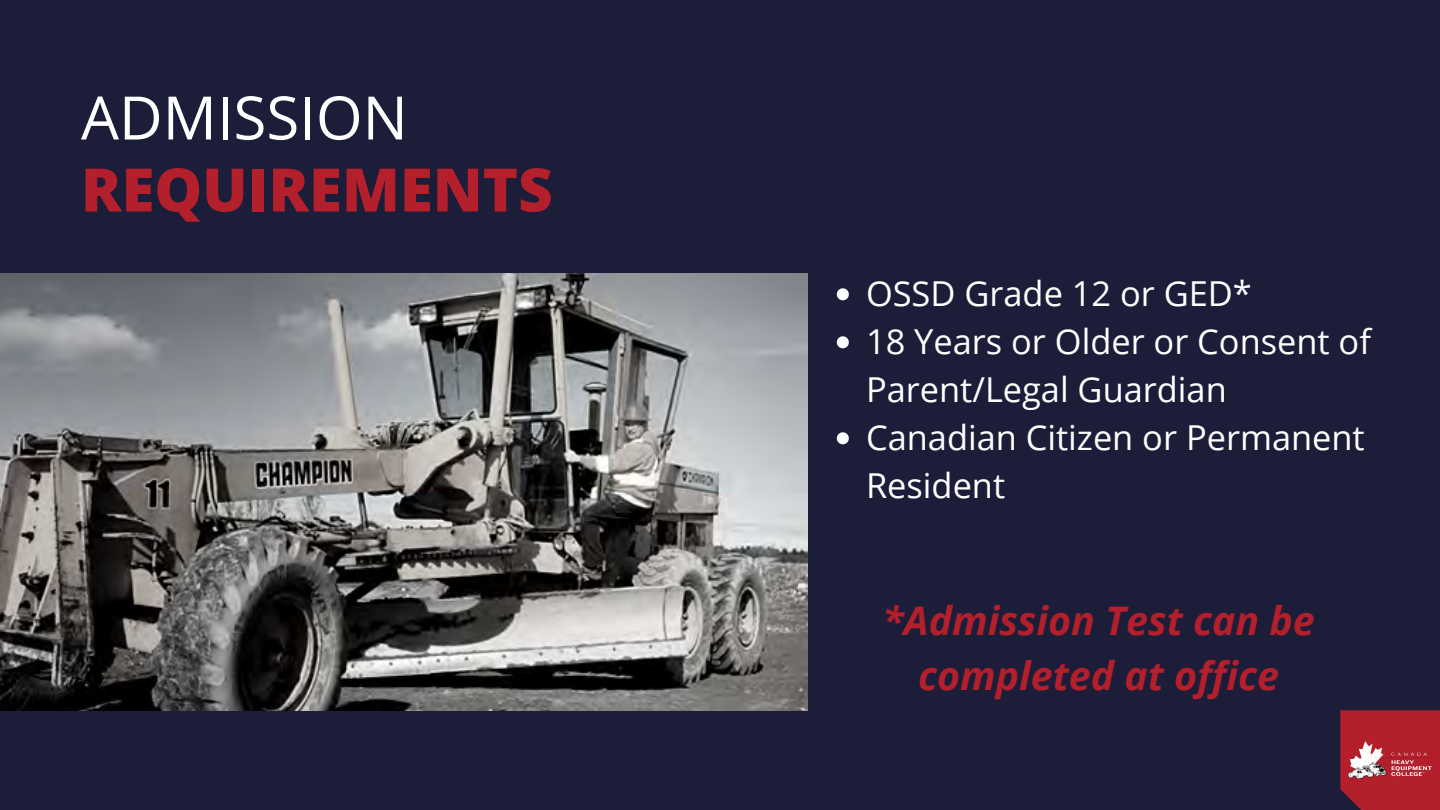
<style>
.page{position:relative;width:1440px;height:810px;background:#1b1d39}
.page>*{position:absolute;margin:0;border:0;box-sizing:border-box;transform-origin:0 0}
.t1{font:800 60px "Open Sans";color:#b31f2b}
.t2{font:60px "Open Sans";color:#fff}
.t3{font:italic 700 39.4px/54.8px "Open Sans";color:#b31f2b;text-align:center}
.t4{font:34.4px/48px "Open Sans";color:#fff}
</style>
<div class="page">
<div style="left:1340px;top:710px;width:100px;height:100px;background:#b31f2b"></div>
<img style="left:0;top:273px;width:807px;height:437px">
<svg style="left:837px;top:288px;width:12px;height:12px"></svg>
<svg style="left:837px;top:336px;width:12px;height:12px"></svg>
<svg style="left:837px;top:432px;width:12px;height:12px"></svg>
<img style="left:1349px;top:742px;width:82px;height:37px">
<h1 class="t2" style="left:81px;top:75px;width:328px">ADMISSION</h1>
<h1 class="t1" style="left:81px;top:147px;width:473px">REQUIREMENTS</h1>
<p class="t4" style="left:866px;top:269px;width:507px">OSSD Grade 12 or GED*<br>18 Years or Older or Consent of<br>Parent/Legal Guardian<br>Canadian Citizen or Permanent<br>Resident</p>
<p class="t3" style="left:883px;top:593px;width:434px">*Admission Test can be completed at office</p>
</div>
